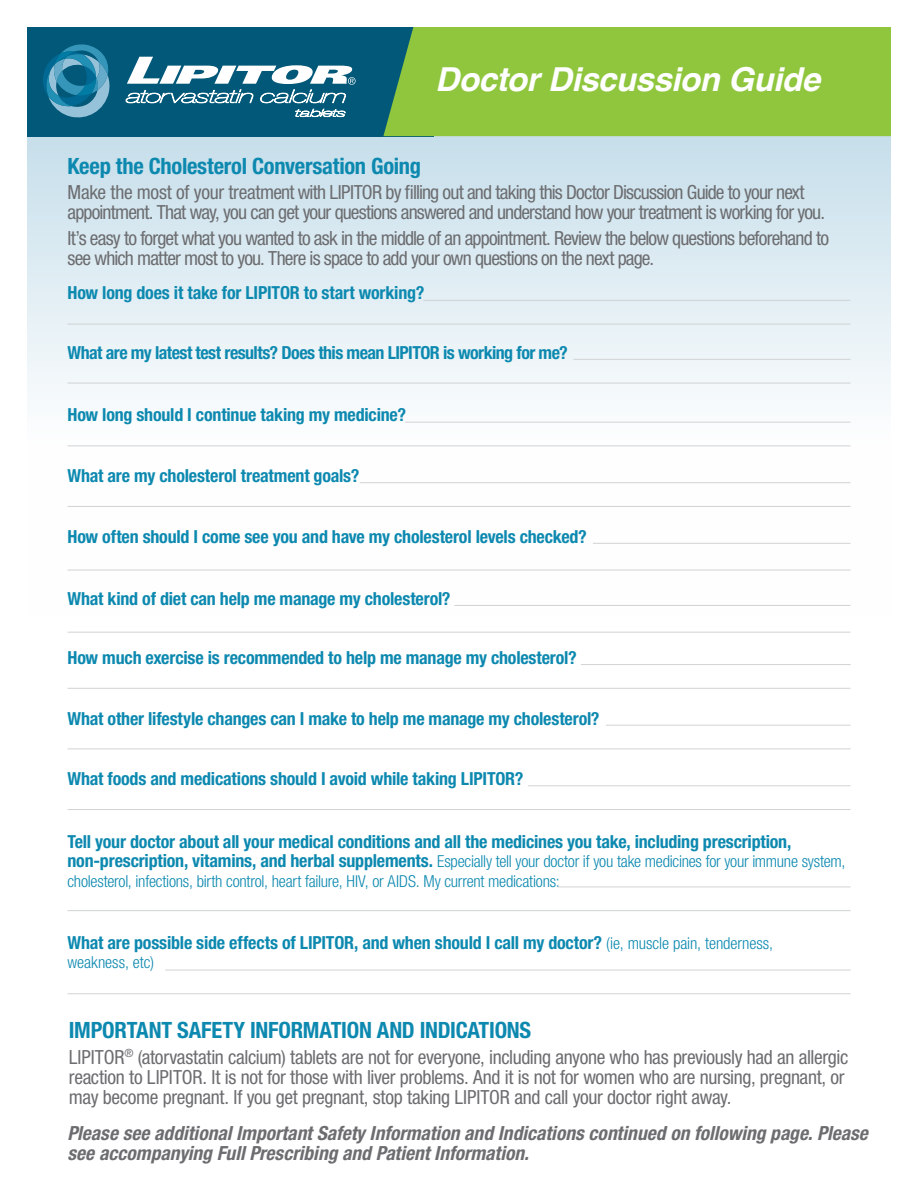
<style>
.page{position:relative;width:918px;height:1188px;background:#fff}
.page>*{position:absolute;margin:0;border:0;box-sizing:border-box;transform-origin:0 0}
.t1{font:italic 700 33px "Helvetica";letter-spacing:-.015em;color:#fff}
.t2{font:700 condensed 22.5px "Helvetica Neue LT Std";letter-spacing:-.01em;color:#0d89b0}
.t3{font:condensed 19.5px/20.2px "Helvetica Neue LT Std";letter-spacing:-.03em;color:#6c6d70}
.t4{font:italic 700 condensed 19.5px/20.2px "Helvetica Neue LT Std";color:#6c6d70}
.t5{font:700 condensed 18px "Helvetica Neue LT Std";letter-spacing:-.01em;color:#0d89b0}
.t6{font:700 condensed 18px "Helvetica Neue LT Std";letter-spacing:-.03em;color:#0d89b0}
.t7{font:300 condensed 16.5px/19.5px "Helvetica Neue LT Std";letter-spacing:-.015em;color:#0d89b0}
.s1{font-weight:700;font-size:18px}
.s2{font-weight:300;font-size:16.5px}
</style>
<div class="page">
<div style="left:27px;top:136px;width:864px;height:481px;background:linear-gradient(to bottom,#cde2ed,#fff)"></div>
<div style="left:27px;top:27px;width:406px;height:109px;background:#015878"></div>
<div style="left:383px;top:27px;width:508px;height:109px;background:#8fc63e"></div>
<svg style="left:43px;top:44px;width:67px;height:74px"></svg>
<svg style="left:125px;top:57px;width:231px;height:60px"></svg>
<hr style="left:68px;top:383px;width:782px;height:1px;background:#d1d2d4">
<hr style="left:573px;top:359px;width:277px;height:1px;background:#d1d2d4">
<hr style="left:68px;top:446px;width:782px;height:1px;background:#d1d2d4">
<hr style="left:405px;top:422px;width:445px;height:1px;background:#d1d2d4">
<hr style="left:68px;top:506px;width:782px;height:1px;background:#d1d2d4">
<hr style="left:360px;top:482px;width:490px;height:1px;background:#d1d2d4">
<hr style="left:68px;top:570px;width:782px;height:1px;background:#d1d2d4">
<hr style="left:593px;top:543px;width:257px;height:1px;background:#d1d2d4">
<hr style="left:68px;top:632px;width:782px;height:1px;background:#d1d2d4">
<hr style="left:454px;top:605px;width:396px;height:1px;background:#d1d2d4">
<hr style="left:68px;top:688px;width:782px;height:1px;background:#d1d2d4">
<hr style="left:581px;top:664px;width:269px;height:1px;background:#d1d2d4">
<hr style="left:68px;top:749px;width:782px;height:1px;background:#d1d2d4">
<hr style="left:606px;top:725px;width:245px;height:1px;background:#d1d2d4">
<hr style="left:68px;top:809px;width:782px;height:1px;background:#d1d2d4">
<hr style="left:528px;top:785px;width:322px;height:1px;background:#d1d2d4">
<hr style="left:68px;top:910px;width:782px;height:1px;background:#d1d2d4">
<hr style="left:557px;top:887px;width:293px;height:1px;background:#d1d2d4">
<hr style="left:68px;top:324px;width:782px;height:1px;background:#d1d2d4">
<hr style="left:423px;top:300px;width:427px;height:1px;background:#d1d2d4">
<hr style="left:68px;top:993px;width:782px;height:1px;background:#d1d2d4">
<hr style="left:165px;top:970px;width:685px;height:1px;background:#d1d2d4">
<p class="t1" style="left:435px;top:53px;width:386px">Doctor Discussion Guide</p>
<p class="t2" style="left:68px;top:152px;width:355px">Keep the Cholesterol Conversation Going</p>
<p class="t3" style="left:68px;top:182px;width:759px">Make the most of your treatment with LIPITOR by filling out and taking this Doctor Discussion Guide to your next appointment. That way, you can get your questions answered and understand how your treatment is working for you.</p>
<p class="t3" style="left:68px;top:228px;width:763px">It’s easy to forget what you wanted to ask in the middle of an appointment. Review the below questions beforehand to see which matter most to you. There is space to add your own questions on the next page.</p>
<p class="t5" style="left:68px;top:282px;width:358px">How long does it take for LIPITOR to start working?</p>
<p class="t6" style="left:68px;top:342px;width:502px">What are my latest test results? Does this mean LIPITOR is working for me?</p>
<p class="t5" style="left:68px;top:404px;width:340px">How long should I continue taking my medicine?</p>
<p class="t5" style="left:68px;top:465px;width:294px">What are my cholesterol treatment goals?</p>
<p class="t5" style="left:68px;top:526px;width:521px">How often should I come see you and have my cholesterol levels checked?</p>
<p class="t5" style="left:68px;top:588px;width:385px">What kind of diet can help me manage my cholesterol?</p>
<p class="t5" style="left:68px;top:647px;width:511px">How much exercise is recommended to help me manage my cholesterol?</p>
<p class="t5" style="left:68px;top:708px;width:534px">What other lifestyle changes can I make to help me manage my cholesterol?</p>
<p class="t5" style="left:68px;top:768px;width:458px">What foods and medications should I avoid while taking LIPITOR?</p>
<p class="t5" style="left:68px;top:830px;width:725px">Tell your doctor about all your medical conditions and all the medicines you take, including prescription,</p>
<p class="t7" style="left:68px;top:851px;width:779px"><span class="s1">non-prescription, vitamins, and herbal supplements.</span> Especially tell your doctor if you take medicines for your immune system, cholesterol, infections, birth control, heart failure, HIV, or AIDS. My current medications:</p>
<p class="t5" style="left:68px;top:931px;width:707px">What are possible side effects of LIPITOR, and when should I call my doctor? <span class="s2">(ie, muscle pain, tenderness,</span></p>
<p class="t7" style="left:68px;top:952px;width:88px">weakness, etc)</p>
<p class="t2" style="left:69px;top:1016px;width:464px">IMPORTANT SAFETY INFORMATION AND INDICATIONS</p>
<p class="t3" style="left:69px;top:1047px;width:781px">LIPITOR<sup>®</sup> (atorvastatin calcium) tablets are not for everyone, including anyone who has previously had an allergic reaction to LIPITOR. It is not for those with liver problems. And it is not for women who are nursing, pregnant, or may become pregnant. If you get pregnant, stop taking LIPITOR and call your doctor right away.</p>
<p class="t4" style="left:68px;top:1123px;width:802px">Please see additional Important Safety Information and Indications continued on following page. Please see accompanying Full Prescribing and Patient Information.</p>
</div>
